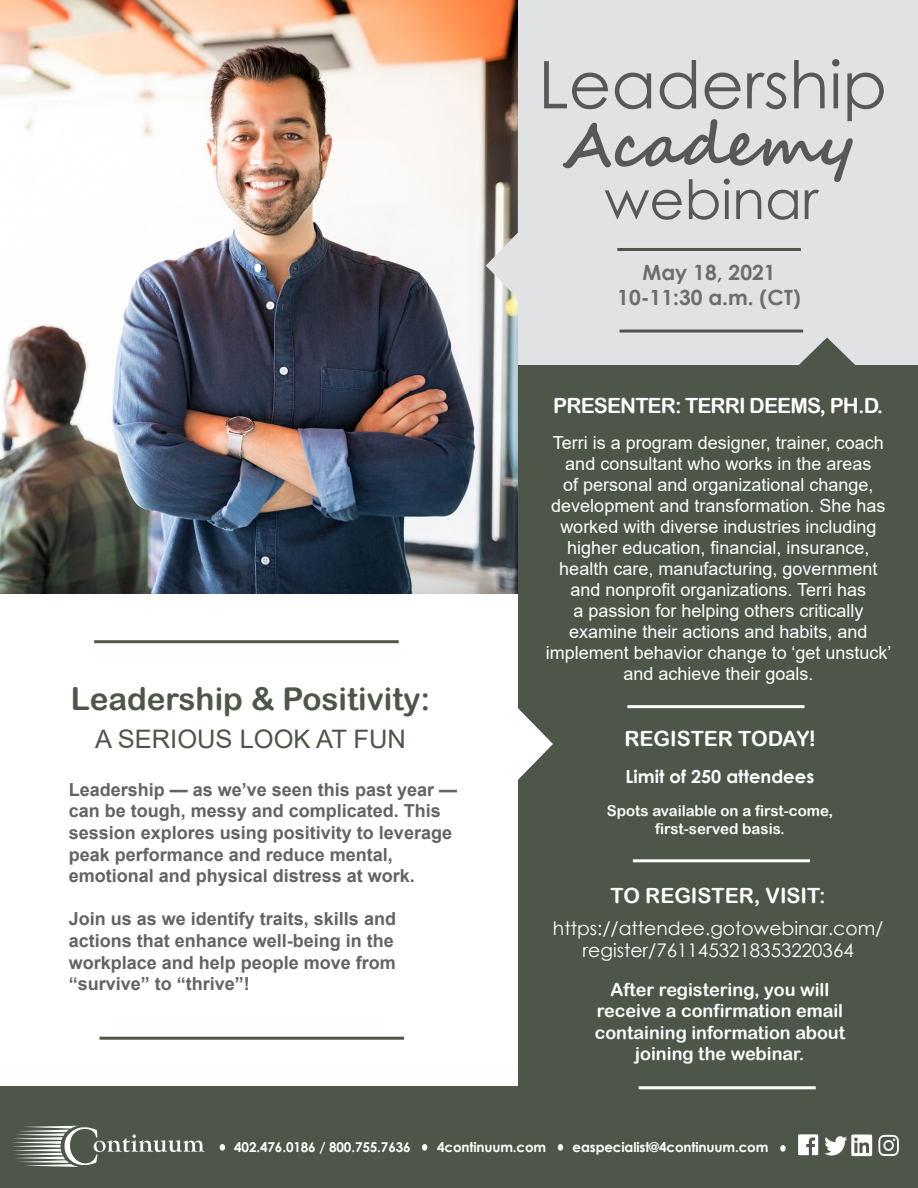
<style>
.page{position:relative;width:918px;height:1188px;background:#fff}
.page>*{position:absolute;margin:0;border:0;box-sizing:border-box;transform-origin:0 0}
.t1{font:65.7px "Century Gothic";color:#57585a}
.t2{font:700 59.7px "Segoe Script";color:#57585a}
.t3{font:54px "Century Gothic";color:#57585a}
.t4{font:31.5px "Arial Rounded MT Bold";color:#4d5649}
.t5{font:25.5px "Arial";color:#4d5649}
.t6{font:21px "Arial Rounded MT Bold";letter-spacing:-.015em;color:#fff}
.t7{font:700 21px "Century Gothic";color:#6c6d70}
.t8{font:21px "Arial Rounded MT Bold";letter-spacing:-.04em;color:#fff}
.t9{font:18.75px/22.5px "Century Gothic";color:#fff;text-align:center}
.t10{font:18px/21px "Arial";color:#fff;text-align:center}
.t11{font:700 18px/21.6px "Arial";color:#636366}
.t12{font:18px/21.6px "Arial Rounded MT Bold";color:#fff;text-align:center}
.t13{font:700 18px "Century Gothic";color:#fff}
.t14{font:15px "Arial Rounded MT Bold";color:#fff}
.t15{font:700 13.5px "Century Gothic";letter-spacing:-.01em;color:#fff}
.s1{font-family:"Century Gothic";font-weight:700}
</style>
<div class="page">
<img style="left:0;top:0;width:519px;height:594px">
<div style="left:0;top:1086px;width:918px;height:102px;background:#4d5649"></div>
<div style="left:519px;top:0;width:399px;height:492px;background:#e1e2e4"></div>
<div style="left:518px;top:365px;width:400px;height:753px;background:#4d5649"></div>
<svg style="left:799px;top:337px;width:56px;height:28px"></svg>
<svg style="left:486px;top:184px;width:33px;height:163px"></svg>
<svg style="left:518px;top:708px;width:35px;height:72px"></svg>
<hr style="left:633px;top:859px;width:177px;height:3px;background:#fff">
<hr style="left:627px;top:705px;width:177px;height:3px;background:#fff">
<hr style="left:639px;top:1086px;width:177px;height:3px;background:#fff">
<svg style="left:220px;top:1144px;width:5px;height:7px"></svg>
<svg style="left:422px;top:1144px;width:5px;height:7px"></svg>
<svg style="left:558px;top:1144px;width:5px;height:7px"></svg>
<svg style="left:12px;top:1126px;width:192px;height:41px"></svg>
<div style="left:780px;top:1145px;width:6px;height:7px;background:#fff;border-radius:50%"></div>
<svg style="left:798px;top:1134px;width:20px;height:21px"></svg>
<svg style="left:824px;top:1136px;width:23px;height:20px"></svg>
<div style="left:851px;top:1135px;width:21px;height:21px;background:#fff;border-radius:2px"></div>
<svg style="left:854px;top:1138px;width:15px;height:15px"></svg>
<svg style="left:878px;top:1135px;width:21px;height:21px"></svg>
<hr style="left:617px;top:248px;width:184px;height:3px;background:#4d5649">
<hr style="left:620px;top:330px;width:183px;height:3px;background:#4d5649">
<hr style="left:94px;top:640px;width:305px;height:3px;background:#4d5649">
<hr style="left:99px;top:1037px;width:305px;height:3px;background:#4d5649">
<p class="t1" style="left:538px;top:39px;width:350px">Leadership</p>
<p class="t2" style="left:562px;top:97px;width:294px">Academy</p>
<p class="t3" style="left:605px;top:162px;width:215px">webinar</p>
<p class="t7" style="left:642px;top:257px;width:135px">May 18, 2021</p>
<p class="t7" style="left:617px;top:282px;width:185px">10-11:30 a.m. (CT)</p>
<p class="t4" style="left:71px;top:680px;width:361px">Leadership &amp; Positivity:</p>
<p class="t5" style="left:95px;top:721px;width:312px">A SERIOUS LOOK AT FUN</p>
<p class="t11" style="left:69px;top:779px;width:390px">Leadership — as we’ve seen this past year — can be tough, messy and complicated. This session explores using positivity to leverage peak performance and reduce mental, emotional and physical distress at work.</p>
<p class="t11" style="left:69px;top:909px;width:329px;text-align:justify">Join us as we identify traits, skills and actions that enhance well-being in the workplace and help people move from “survive” to “thrive”!</p>
<p class="t8" style="left:553px;top:393px;width:332px">PRESENTER: TERRI DEEMS, PH.D.</p>
<p class="t10" style="left:546px;top:432px;width:347px">Terri is a program designer, trainer, coach and consultant who works in the areas<br>of personal and organizational change, development and transformation. She has worked with diverse industries including higher education, financial, insurance, health care, manufacturing, government and nonprofit organizations. Terri has<br>a passion for helping others critically examine their actions and habits, and implement behavior change to ‘get unstuck’ and achieve their goals.</p>
<p class="t6" style="left:625px;top:726px;width:192px">REGISTER TODAY<span class="s1">!</span></p>
<p class="t13" style="left:626px;top:763px;width:190px">Limit of 250 attendees</p>
<p class="t14" style="left:607px;top:802px;width:228px">Spots available on a first-come,</p>
<p class="t14" style="left:655px;top:820px;width:131px">first-served basis.</p>
<p class="t6" style="left:611px;top:884px;width:217px">TO REGISTER, VISIT:</p>
<p class="t9" style="left:553px;top:917px;width:332px">https://attendee.gotowebinar.com/ register/7611453218353220364</p>
<p class="t12" style="left:595px;top:978px;width:252px">After registering, you will receive a confirmation email containing information about joining the webinar.</p>
<p class="t15" style="left:234px;top:1137px;width:178px">402.476.0186 / 800.755.7636</p>
<p class="t15" style="left:437px;top:1137px;width:111px">4continuum.com</p>
<p class="t15" style="left:573px;top:1137px;width:197px">easpecialist@4continuum.com</p>
</div>
